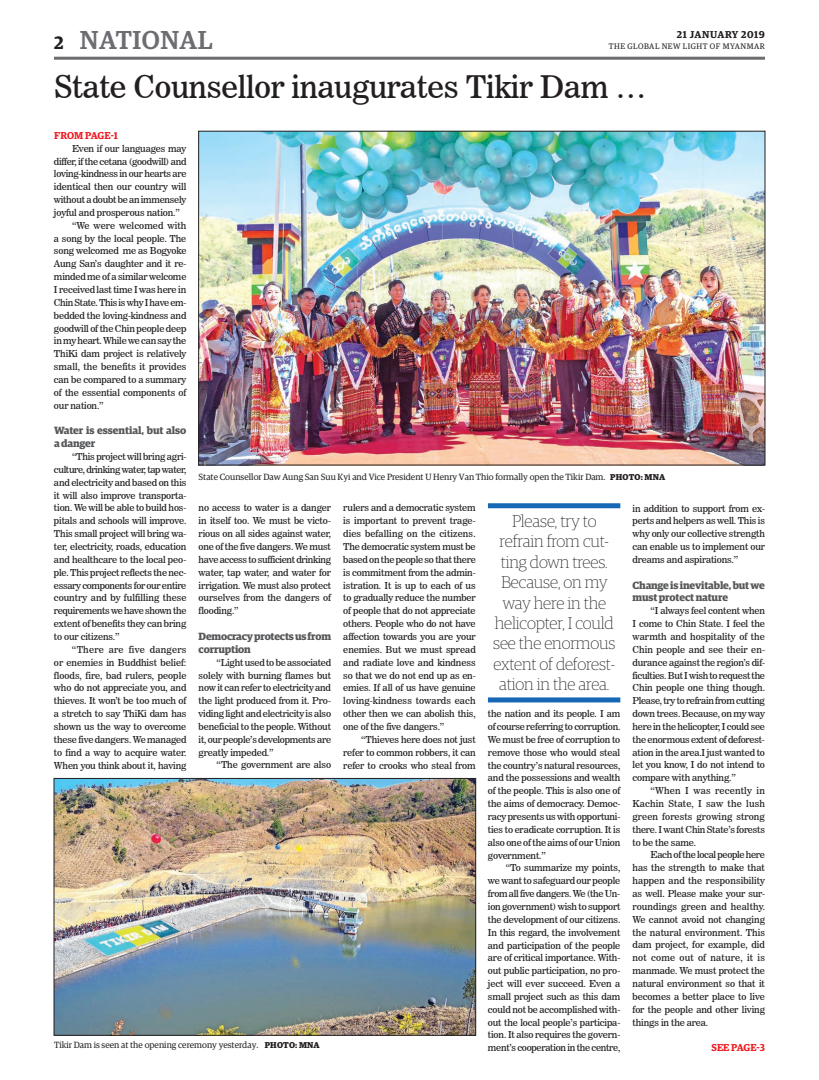
<style>
.page{position:relative;width:819px;height:1080px;background:#fff}
.page>*{position:absolute;margin:0;border:0;box-sizing:border-box;transform-origin:0 0}
.t1{font:31px "News 706 BT Roman C";letter-spacing:-.01em;color:#231f20}
.t2{font:500 26px "Guardian Egyp";letter-spacing:.02em;color:#6c6d70}
.t3{font:600 18px "Guardian Egyp";color:#231f20}
.t4{font:100 17px/20.4px "Guardian Egyp";letter-spacing:-.01em;color:#231f20;text-align:center}
.t5{font:700 10.5px/12.9px "Guardian Egyp";letter-spacing:-.015em;color:#57585a}
.t6{font:600 10px "Guardian Egyp";color:#ee1d23}
.t7{font:600 10px "Guardian Egyp";letter-spacing:.06em;color:#231f20}
.t8{font:9.5px/12.9px "News 706 BT Roman C";letter-spacing:-.015em;color:#231f20;text-align:justify}
.t9{font:9.5px "News 706 BT Roman C";letter-spacing:-.035em;color:#231f20}
.t10{font:9.5px "News 706 BT Roman C";letter-spacing:.01em;color:#231f20}
.t11{font:9px "Guardian Egyp";color:#231f20}
.t12{font:8px "Guardian Egyp";letter-spacing:.06em;color:#231f20}
.s1{font-weight:700;font-size:8.5px}
</style>
<div class="page">
<hr style="left:54px;top:57px;width:711px;height:3px;background:#6c6d70">
<div style="left:488px;top:503px;width:132px;height:5px;background:#1768b4"></div>
<div style="left:488px;top:697px;width:132px;height:5px;background:#1768b4"></div>
<img style="left:56px;top:780px;width:418px;height:253px">
<div style="left:54px;top:778px;width:422px;height:257px;border:1px solid #231f20"></div>
<img style="left:201px;top:133px;width:562px;height:330px">
<h3 class="t3" style="left:54px;top:29px;width:11px">2</h3>
<h2 class="t2" style="left:80px;top:21px;width:134px">NATIONAL</h2>
<p class="t7" style="left:677px;top:27px;width:90px">21 JANUARY 2019</p>
<p class="t12" style="left:609px;top:41px;width:158px">THE GLOBAL NEW LIGHT OF MYANMAR</p>
<h1 class="t1" style="left:54px;top:68px;width:594px">State Counsellor inaugurates Tikir Dam …</h1>
<p class="t6" style="left:54px;top:128px;width:65px">FROM PAGE-1</p>
<p class="t8" style="left:72px;top:142px;width:116px">Even if our languages may</p>
<p class="t8" style="left:54px;top:155px;width:134px">differ, if the cetana (goodwill) and</p>
<p class="t8" style="left:54px;top:167px;width:134px">loving-kindness in our hearts are</p>
<p class="t8" style="left:54px;top:180px;width:134px">identical then our country will</p>
<p class="t8" style="left:54px;top:193px;width:134px">without a doubt be an immensely</p>
<p class="t8" style="left:54px;top:206px;width:127px">joyful and prosperous nation.”</p>
<p class="t10" style="left:72px;top:220px;width:116px">“We were welcomed with</p>
<p class="t8" style="left:54px;top:232px;width:134px">a song by the local people. The</p>
<p class="t8" style="left:54px;top:245px;width:134px">song welcomed me as Bogyoke</p>
<p class="t8" style="left:54px;top:257px;width:134px">Aung San’s daughter and it re-</p>
<p class="t8" style="left:54px;top:270px;width:134px">minded me of a similar welcome</p>
<p class="t8" style="left:54px;top:283px;width:134px">I received last time I was here in</p>
<p class="t9" style="left:54px;top:297px;width:134px">Chin State. This is why I have em-</p>
<p class="t8" style="left:54px;top:309px;width:134px">bedded the loving-kindness and</p>
<p class="t8" style="left:54px;top:322px;width:134px">goodwill of the Chin people deep</p>
<p class="t8" style="left:54px;top:335px;width:134px">in my heart. While we can say the</p>
<p class="t8" style="left:54px;top:347px;width:134px">ThiKi dam project is relatively</p>
<p class="t8" style="left:54px;top:360px;width:134px">small, the benefits it provides</p>
<p class="t8" style="left:54px;top:373px;width:134px">can be compared to a summary</p>
<p class="t8" style="left:54px;top:386px;width:134px">of the essential components of</p>
<p class="t8" style="left:54px;top:399px;width:51px">our nation.”</p>
<p class="t5" style="left:54px;top:423px;width:134px">Water is essential, but also a danger</p>
<p class="t8" style="left:54px;top:450px;width:134px;text-indent:18px">“This project will bring agri&shy;culture, drinking water, tap water, and electricity and based on this it will also improve transporta&shy;tion. We will be able to build hos&shy;pitals and schools will improve.<br>This small project will bring wa&shy;ter, electricity, roads, education and healthcare to the local peo&shy;ple. This project reflects the nec&shy;essary components for our entire country and by fulfilling these requirements we have shown the extent of benefits they can bring to our citizens.”</p>
<p class="t8" style="left:54px;top:643px;width:134px;text-indent:18px">“There are five dangers or enemies in Buddhist belief: floods, fire, bad rulers, people who do not appreciate you, and thieves. It won’t be too much of a stretch to say ThiKi dam has shown us the way to overcome these five dangers. We managed to find a way to acquire water.<br>When you think about it, having</p>
<p class="t11" style="left:199px;top:471px;width:468px">State Counsellor Daw Aung San Suu Kyi and Vice President U Henry Van Thio formally open the Tikir Dam. <span class="s1">PHOTO: MNA</span></p>
<p class="t8" style="left:199px;top:502px;width:134px">no access to water is a danger in itself too. We must be victo&shy;rious on all sides against water, one of the five dangers. We must have access to sufficient drinking water, tap water, and water for irrigation. We must also protect ourselves from the dangers of flooding.”</p>
<p class="t5" style="left:199px;top:629px;width:134px">Democracy protects us from corruption</p>
<p class="t8" style="left:199px;top:656px;width:134px;text-indent:18px">“Light used to be associated solely with burning flames but now it can refer to electricity and the light produced from it. Pro&shy;viding light and electricity is also beneficial to the people. Without it, our people’s developments are greatly impeded.”</p>
<p class="t8" style="left:217px;top:759px;width:116px">“The government are also</p>
<p class="t8" style="left:343px;top:502px;width:134px">rulers and a democratic system is important to prevent trage&shy;dies befalling on the citizens.<br>The democratic system must be based on the people so that there is commitment from the admin&shy;istration. It is up to each of us to gradually reduce the number of people that do not appreciate others. People who do not have affection towards you are your enemies. But we must spread and radiate love and kindness so that we do not end up as en&shy;emies. If all of us have genuine loving-kindness towards each other then we can abolish this, one of the five dangers.”</p>
<p class="t8" style="left:343px;top:733px;width:134px;text-indent:18px">“Thieves here does not just refer to common robbers, it can refer to crooks who steal from</p>
<p class="t8" style="left:633px;top:502px;width:134px">in addition to support from ex&shy;perts and helpers as well. This is why only our collective strength can enable us to implement our dreams and aspirations.”</p>
<p class="t5" style="left:633px;top:577px;width:134px">Change is inevitable, but we must protect nature</p>
<p class="t8" style="left:633px;top:604px;width:134px;text-indent:18px">“I always feel content when I come to Chin State. I feel the warmth and hospitality of the Chin people and see their en&shy;durance against the region’s dif&shy;ficulties. But I wish to request the Chin people one thing though.<br>Please, try to refrain from cutting down trees. Because, on my way here in the helicopter, I could see the enormous extent of deforest&shy;ation in the area.I just wanted to let you know, I do not intend to compare with anything.”</p>
<p class="t8" style="left:633px;top:784px;width:134px;text-indent:18px">“When I was recently in Kachin State, I saw the lush green forests growing strong there. I want Chin State’s forests to be the same.</p>
<p class="t8" style="left:633px;top:849px;width:134px;text-indent:18px">Each of the local people here has the strength to make that happen and the responsibility as well. Please make your sur&shy;roundings green and healthy.<br>We cannot avoid not changing the natural environment. This dam project, for example, did not come out of nature, it is manmade. We must protect the natural environment so that it becomes a better place to live for the people and other living things in the area.</p>
<p class="t6" style="left:712px;top:1040px;width:55px">SEE PAGE-3</p>
<h3 class="t4" style="left:493px;top:510px;width:124px">Please, try to refrain from cut&shy;ting down trees.<br>Because, on my way here in the helicopter, I could see the enormous extent of deforest&shy;ation in the area.</h3>
<p class="t8" style="left:488px;top:707px;width:134px">the nation and its people. I am of course referring to corruption.<br>We must be free of corruption to remove those who would steal the country’s natural resources, and the possessions and wealth of the people. This is also one of the aims of democracy. Democ&shy;racy presents us with opportuni&shy;ties to eradicate corruption. It is also one of the aims of our Union government.”</p>
<p class="t8" style="left:488px;top:861px;width:134px;text-indent:18px">“To summarize my points, we want to safeguard our people from all five dangers. We (the Un&shy;ion government) wish to support the development of our citizens.<br>In this regard, the involvement and participation of the people are of critical importance. With&shy;out public participation, no pro&shy;ject will ever succeed. Even a small project such as this dam could not be accomplished with&shy;out the local people’s participa&shy;tion. It also requires the govern&shy;ment’s cooperation in the centre,</p>
<p class="t11" style="left:54px;top:1039px;width:267px">Tikir Dam is seen at the opening ceremony yesterday. <span class="s1">PHOTO: MNA</span></p>
</div>
